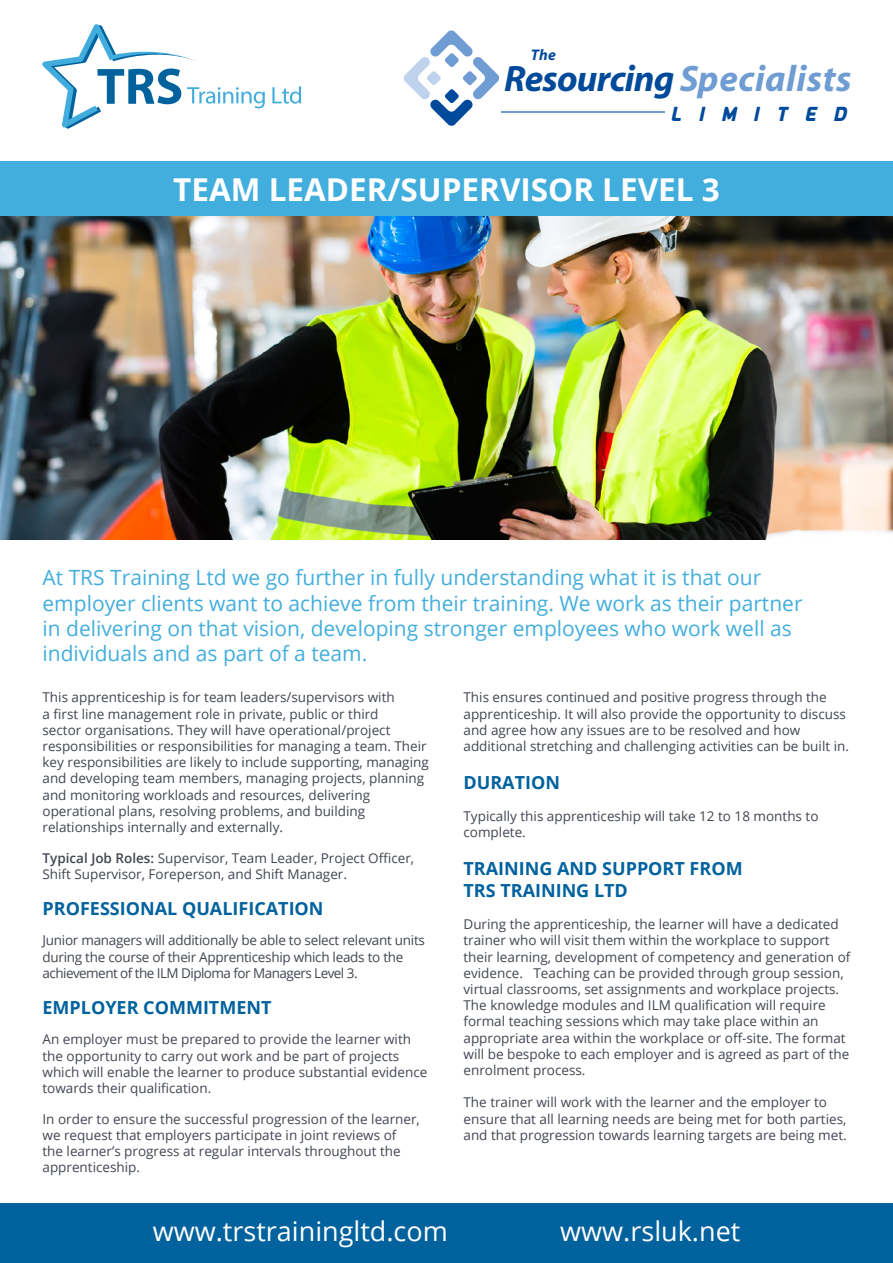
<style>
.page{position:relative;width:893px;height:1263px;background:#fff}
.page>*{position:absolute;margin:0;border:0;box-sizing:border-box;transform-origin:0 0}
.t1{font:italic 700 36.9px "Myriad";letter-spacing:-.02em;color:#6f9cd3}
.t2{font:700 31.5px "Open Sans";color:#fff}
.t3{font:27px "Open Sans";color:#fff}
.t4{font:21px/25.2px "Open Sans";color:#42aedd}
.t5{font:italic 20.55px "Queenof Camelot";color:#004a9b}
.t6{font:700 18px "Open Sans";color:#01629e}
.t7{font:italic 700 15.45px "Myriad";color:#004a9b}
.t8{font:13.5px/16.2px "Open Sans";color:#41464f}
.t9{font:13.5px/16.2px "Open Sans";letter-spacing:-.02em;color:#41464f}
.s1{color:#004a9b}
.s2{font-weight:600}
</style>
<div class="page">
<svg style="left:404px;top:30px;width:95px;height:96px"></svg>
<hr style="left:501px;top:111px;width:164px;height:1px;background:#6f9cd3">
<svg style="left:272px;top:86px;width:29px;height:18px"></svg>
<svg style="left:42px;top:24px;width:223px;height:105px"></svg>
<div style="left:0;top:161px;width:893px;height:55px;background:#42aedd"></div>
<div style="left:0;top:1203px;width:893px;height:60px;background:#01629e"></div>
<img style="left:0;top:216px;width:893px;height:324px">
<p class="t7" style="left:531px;top:47px;width:26px">The</p>
<p class="t1" style="left:504px;top:60px;width:349px"><span class="s1">Resourcing</span> Specialists</p>
<p class="t5" style="left:671px;top:101px;width:183px">limited</p>
<p class="t2" style="left:173px;top:167px;width:548px">TEAM LEADER/SUPERVISOR LEVEL 3</p>
<p class="t4" style="left:43px;top:565px;width:762px">At TRS Training Ltd we go further in fully understanding what it is that our employer clients want to achieve from their training. We work as their partner in delivering on that vision, developing stronger employees who work well as individuals and as part of a team.</p>
<p class="t8" style="left:43px;top:689px;width:388px">This apprenticeship is for team leaders/supervisors with<br>a first line management role in private, public or third<br>sector organisations. They will have operational/project responsibilities or responsibilities for managing a team. Their key responsibilities are likely to include supporting, managing and developing team members, managing projects, planning and monitoring workloads and resources, delivering operational plans, resolving problems, and building relationships internally and externally.</p>
<p class="t8" style="left:43px;top:849px;width:373px"><span class="s2">Typical Job Roles:</span> Supervisor, Team Leader, Project Officer,<br>Shift Supervisor, Foreperson, and Shift Manager.</p>
<p class="t6" style="left:43px;top:895px;width:283px">PROFESSIONAL QUALIFICATION</p>
<p class="t9" style="left:43px;top:932px;width:384px">Junior managers will additionally be able to select relevant units during the course of their Apprenticeship which leads to the achievement of the ILM Diploma for Managers Level 3.</p>
<p class="t6" style="left:43px;top:994px;width:230px">EMPLOYER COMMITMENT</p>
<p class="t8" style="left:43px;top:1031px;width:386px">An employer must be prepared to provide the learner with the opportunity to carry out work and be part of projects which will enable the learner to produce substantial evidence towards their qualification.</p>
<p class="t8" style="left:43px;top:1110px;width:379px">In order to ensure the successful progression of the learner, we request that employers participate in joint reviews of the learner’s progress at regular intervals throughout the apprenticeship.</p>
<p class="t8" style="left:463px;top:689px;width:387px">This ensures continued and positive progress through the apprenticeship. It will also provide the opportunity to discuss and agree how any issues are to be resolved and how additional stretching and challenging activities can be built in.</p>
<p class="t6" style="left:463px;top:769px;width:98px">DURATION</p>
<p class="t8" style="left:463px;top:808px;width:356px">Typically this apprenticeship will take 12 to 18 months to complete.</p>
<p class="t6" style="left:463px;top:856px;width:281px">TRAINING AND SUPPORT FROM</p>
<p class="t6" style="left:463px;top:877px;width:166px">TRS TRAINING LTD</p>
<p class="t8" style="left:463px;top:916px;width:388px">During the apprenticeship, the learner will have a dedicated trainer who will visit them within the workplace to support their learning, development of competency and generation of evidence. Teaching can be provided through group session, virtual classrooms, set assignments and workplace projects.<br>The knowledge modules and ILM qualification will require formal teaching sessions which may take place within an appropriate area within the workplace or off-site. The format will be bespoke to each employer and is agreed as part of the enrolment process.</p>
<p class="t8" style="left:463px;top:1094px;width:385px">The trainer will work with the learner and the employer to ensure that all learning needs are being met for both parties, and that progression towards learning targets are being met.</p>
<p class="t3" style="left:153px;top:1213px;width:297px">www.trstrainingltd.com</p>
<p class="t3" style="left:560px;top:1213px;width:182px">www.rsluk.net</p>
</div>
